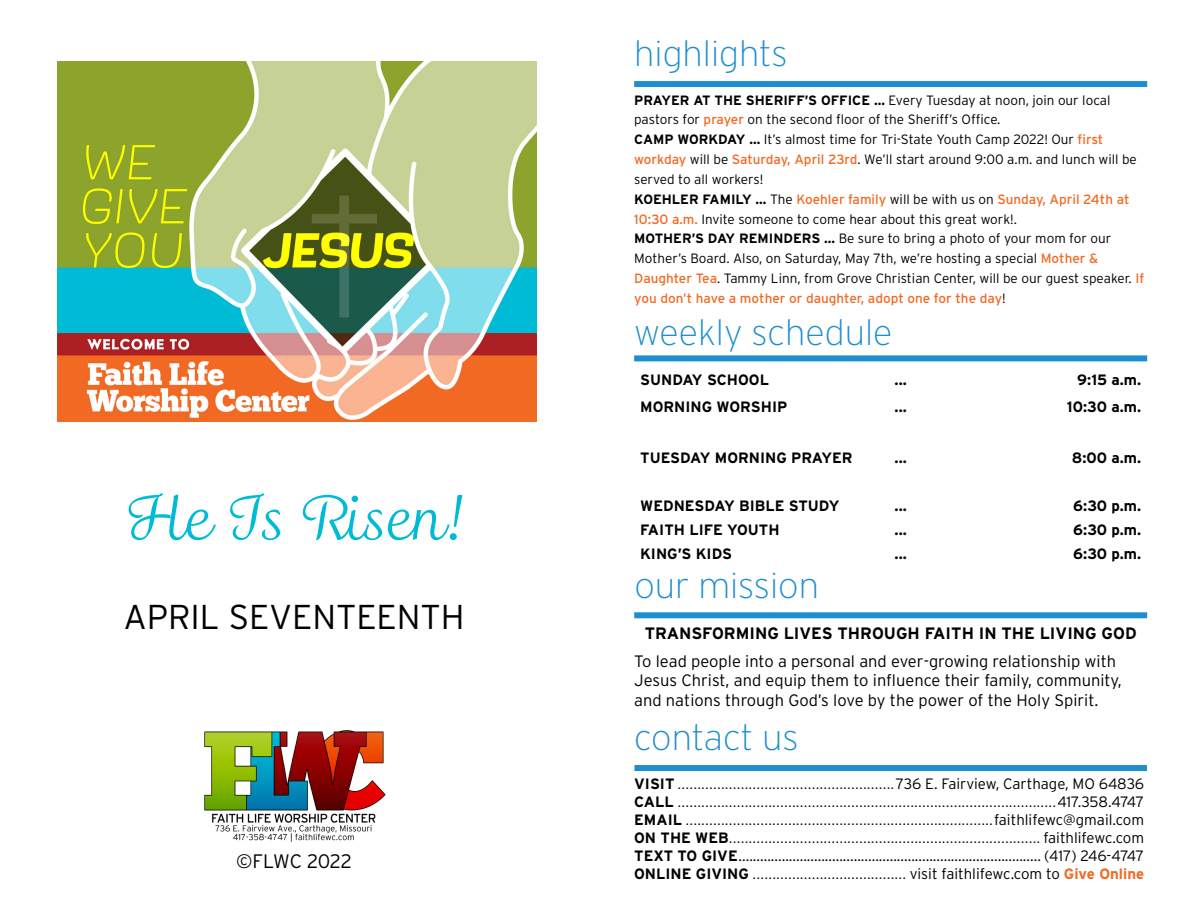
<style>
.page{position:relative;width:1188px;height:918px;background:#fff}
.page>*{position:absolute;margin:0;border:0;box-sizing:border-box;transform-origin:0 0}
.t1{font:58.5px "Madre Script";color:#00bbd6}
.t2{font:200 36px "Interstate";color:#1e8ece}
.t3{font:300 34.5px "Interstate";color:#000}
.t4{font:300 19.5px "Interstate";letter-spacing:-.02em;color:#000}
.t5{font:300 16.5px/19.8px "Interstate";color:#000}
.t6{font:700 16.5px "Interstate";color:#000}
.t7{font:15px "Roboto";color:#000}
.t8{font:700 15px "Interstate";color:#000}
.t9{font:300 15px "Interstate";letter-spacing:-.025em;color:#000}
.t10{font:300 13.5px/19.8px "Interstate";color:#000}
.s1{font-weight:700}
.s2{font-weight:400;color:#f26922}
.s3{font-family:"Interstate";font-weight:700}
.s4{font-family:"Interstate";font-weight:300}
.s5{font-family:"Interstate";font-weight:700;color:#f26922}
</style>
<div class="page">
<img style="left:57px;top:62px;width:480px;height:360px">
<img style="left:204px;top:730px;width:182px;height:112px">
<div style="left:634px;top:81px;width:513px;height:6px;background:#1e8ece"></div>
<div style="left:634px;top:355px;width:513px;height:6px;background:#1e8ece"></div>
<div style="left:634px;top:612px;width:513px;height:6px;background:#1e8ece"></div>
<div style="left:634px;top:765px;width:513px;height:6px;background:#1e8ece"></div>
<p class="t1" style="left:129px;top:485px;width:338px">He Is Risen!</p>
<p class="t3" style="left:123px;top:598px;width:343px">APRIL SEVENTEENTH</p>
<p class="t4" style="left:236px;top:850px;width:117px">©FLWC 2022</p>
<p class="t2" style="left:634px;top:34px;width:155px">highlights</p>
<p class="t10" style="left:634px;top:90px;width:478px"><span class="s1">PRAYER AT THE SHERIFF’S OFFICE ...</span> Every Tuesday at noon, join our local pastors for <span class="s2">prayer</span> on the second floor of the Sheriff’s Office.</p>
<p class="t10" style="left:634px;top:129px;width:504px"><span class="s1">CAMP WORKDAY ...</span> It’s almost time for Tri-State Youth Camp 2022! Our <span class="s2">first workday</span> will be <span class="s2">Saturday, April 23rd</span>. We’ll start around 9:00 a.m. and lunch will be served to all workers!</p>
<p class="t10" style="left:634px;top:189px;width:497px"><span class="s1">KOEHLER FAMILY ...</span> The <span class="s2">Koehler family</span> will be with us on <span class="s2">Sunday, April 24th at<br>10:30 a.m.</span> Invite someone to come hear about this great work!.</p>
<p class="t10" style="left:634px;top:229px;width:512px"><span class="s1">MOTHER’S DAY REMINDERS ...</span> Be sure to bring a photo of your mom for our Mother’s Board. Also, on Saturday, May 7th, we’re hosting a special <span class="s2">Mother &amp; Daughter Tea</span>. Tammy Linn, from Grove Christian Center, will be our guest speaker. <span class="s2">If you don’t have a mother or daughter, adopt one for the day</span>!</p>
<p class="t2" style="left:634px;top:313px;width:260px">weekly schedule</p>
<p class="t8" style="left:640px;top:371px;width:130px">SUNDAY SCHOOL</p>
<p class="t8" style="left:895px;top:371px;width:14px">...</p>
<p class="t8" style="left:1077px;top:371px;width:65px">9:15 a.m.</p>
<p class="t8" style="left:640px;top:399px;width:149px">MORNING WORSHIP</p>
<p class="t8" style="left:895px;top:399px;width:14px">...</p>
<p class="t8" style="left:1067px;top:399px;width:76px">10:30 a.m.</p>
<p class="t8" style="left:640px;top:450px;width:214px">TUESDAY MORNING PRAYER</p>
<p class="t8" style="left:895px;top:450px;width:14px">...</p>
<p class="t8" style="left:1072px;top:450px;width:71px">8:00 a.m.</p>
<p class="t8" style="left:640px;top:498px;width:201px">WEDNESDAY BIBLE STUDY</p>
<p class="t8" style="left:895px;top:498px;width:14px">...</p>
<p class="t8" style="left:1073px;top:498px;width:70px">6:30 p.m.</p>
<p class="t8" style="left:640px;top:522px;width:141px">FAITH LIFE YOUTH</p>
<p class="t8" style="left:895px;top:522px;width:14px">...</p>
<p class="t8" style="left:1073px;top:522px;width:70px">6:30 p.m.</p>
<p class="t8" style="left:640px;top:546px;width:93px">KING’S KIDS</p>
<p class="t8" style="left:895px;top:546px;width:14px">...</p>
<p class="t8" style="left:1073px;top:546px;width:70px">6:30 p.m.</p>
<p class="t2" style="left:634px;top:565px;width:186px">our mission</p>
<p class="t6" style="left:645px;top:624px;width:493px">TRANSFORMING LIVES THROUGH FAITH IN THE LIVING GOD</p>
<p class="t5" style="left:634px;top:651px;width:489px">To lead people into a personal and ever-growing relationship with<br>Jesus Christ, and equip them to influence their family, community, and nations through God’s love by the power of the Holy Spirit.</p>
<p class="t2" style="left:634px;top:718px;width:166px">contact us</p>
<p class="t7" style="left:634px;top:773px;width:512px"><span class="s3">VISIT</span> .......................................................<span class="s4">736 E. Fairview, Carthage, MO 64836</span></p>
<p class="t7" style="left:634px;top:791px;width:511px"><span class="s3">CALL</span> ................................................................................................<span class="s4">417.358.4747</span></p>
<p class="t7" style="left:634px;top:809px;width:512px"><span class="s3">EMAIL</span> ..............................................................................<span class="s4">faithlifewc@gmail.com</span></p>
<p class="t7" style="left:634px;top:827px;width:511px"><span class="s3">ON THE WEB</span>............................................................................... <span class="s4">faithlifewc.com</span></p>
<p class="t9" style="left:634px;top:847px;width:512px"><span class="s1">TEXT TO GIVE</span>.................................................................................... (417) 246-4747</p>
<p class="t7" style="left:634px;top:863px;width:512px"><span class="s3">ONLINE GIVING</span> ....................................... <span class="s4">visit faithlifewc.com to</span> <span class="s5">Give Online</span></p>
</div>
